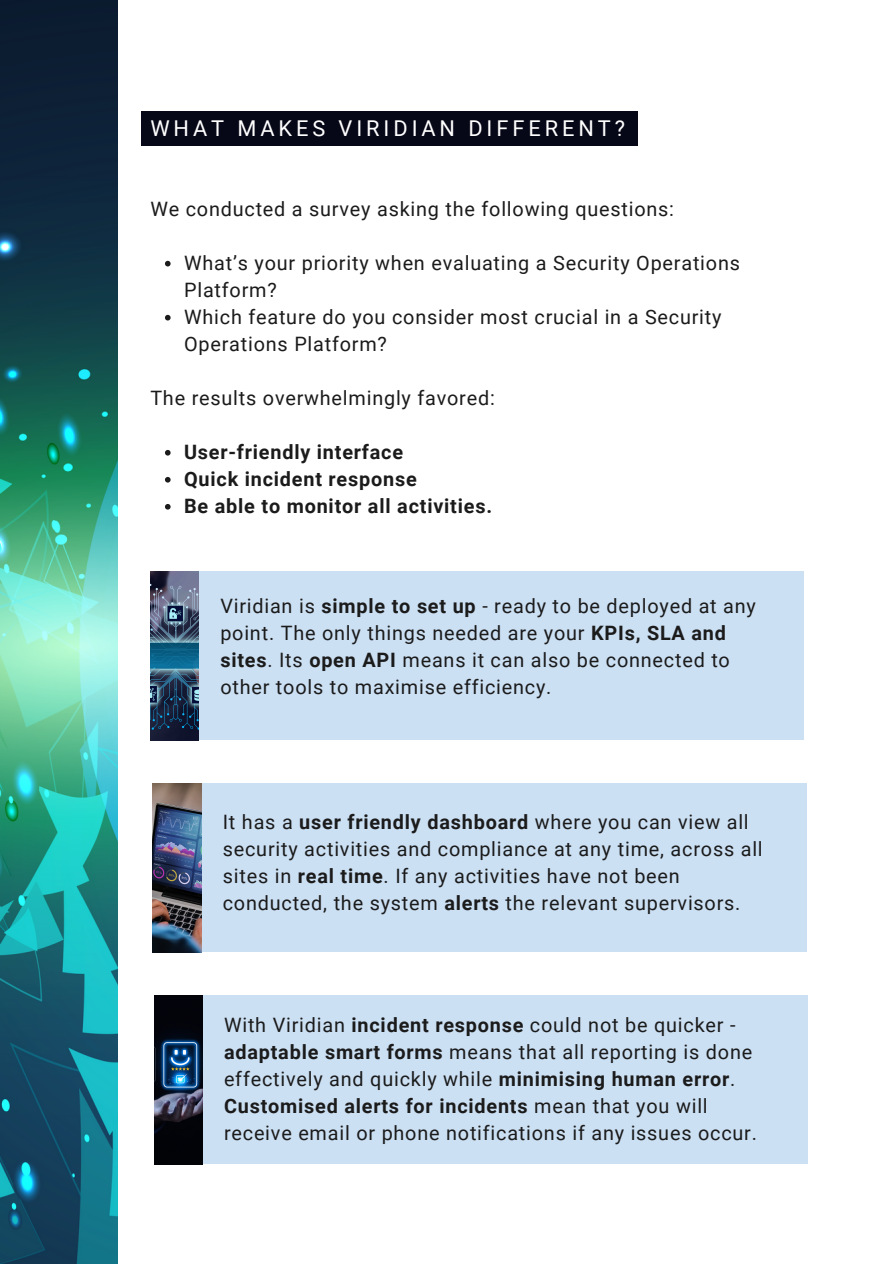
<style>
.page{position:relative;width:893px;height:1264px;background:#fff}
.page>*{position:absolute;margin:0;border:0;box-sizing:border-box;transform-origin:0 0}
.t1{font:21.75px "Roboto";letter-spacing:.18em;color:#fff}
.t2{font:19.8px/27px "Roboto";letter-spacing:.04em;color:#1b1b1b}
.t3{font:700 19.8px "Roboto";letter-spacing:.04em;color:#1b1b1b}
.s1{font-weight:700}
</style>
<div class="page">
<img style="left:0;top:0;width:117px;height:1263px">
<svg style="left:165px;top:261px;width:5px;height:5px"></svg>
<svg style="left:165px;top:315px;width:5px;height:5px"></svg>
<svg style="left:165px;top:450px;width:5px;height:5px"></svg>
<svg style="left:165px;top:477px;width:5px;height:5px"></svg>
<svg style="left:165px;top:504px;width:5px;height:5px"></svg>
<div style="left:142px;top:111px;width:495px;height:35px;background:#060717"></div>
<div style="left:153px;top:571px;width:651px;height:169px;background:#cce0f4"></div>
<img style="left:150px;top:571px;width:49px;height:169px">
<div style="left:155px;top:783px;width:651px;height:169px;background:#cce0f4"></div>
<img style="left:153px;top:783px;width:48px;height:169px">
<div style="left:156px;top:995px;width:651px;height:169px;background:#cce0f4"></div>
<img style="left:154px;top:995px;width:48px;height:169px">
<p class="t1" style="left:150px;top:116px;width:476px">WHAT MAKES VIRIDIAN DIFFERENT?</p>
<h1 class="t2" style="left:150px;top:195px;width:525px">We conducted a survey asking the following questions:</h1>
<p class="t2" style="left:184px;top:249px;width:557px">What’s your priority when evaluating a Security Operations<br>Platform?</p>
<p class="t2" style="left:184px;top:303px;width:539px">Which feature do you consider most crucial in a Security<br>Operations Platform?</p>
<p class="t2" style="left:150px;top:384px;width:346px">The results overwhelmingly favored:</p>
<p class="t3" style="left:184px;top:440px;width:220px">User-friendly interface</p>
<p class="t3" style="left:184px;top:467px;width:234px">Quick incident response</p>
<p class="t3" style="left:184px;top:494px;width:309px">Be able to monitor all activities.</p>
<p class="t2" style="left:220px;top:593px;width:537px">Viridian is <span class="s1">simple to set up</span> - ready to be deployed at any point. The only things needed are your <span class="s1">KPIs, SLA and sites</span>. Its <span class="s1">open API</span> means it can also be connected to other tools to maximise efficiency.</p>
<p class="t2" style="left:223px;top:808px;width:541px">It has a <span class="s1">user friendly dashboard</span> where you can view all security activities and compliance at any time, across all sites in <span class="s1">real time</span>. If any activities have not been conducted, the system <span class="s1">alerts</span> the relevant supervisors.</p>
<p class="t2" style="left:224px;top:1011px;width:534px">With Viridian <span class="s1">incident response</span> could not be quicker - <span class="s1">adaptable smart forms</span> means that all reporting is done effectively and quickly while <span class="s1">minimising human error</span>.<br><span class="s1">Customised alerts for incidents</span> mean that you will receive email or phone notifications if any issues occur.</p>
</div>
